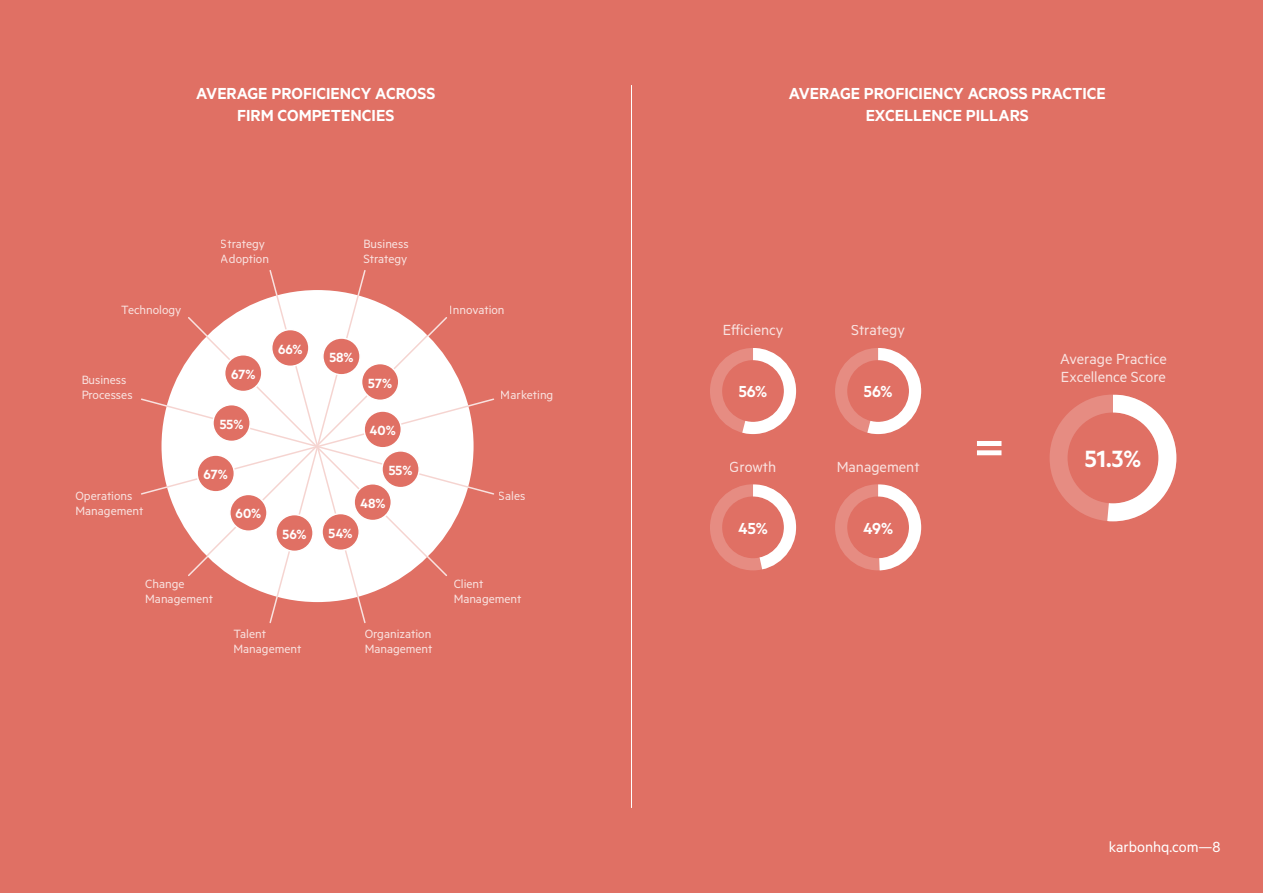
<style>
.page{position:relative;width:1263px;height:893px;background:#e07064}
.page>*{position:absolute;margin:0;border:0;box-sizing:border-box;transform-origin:0 0}
.t1{font:600 57px "Metric";color:#fff}
.t2{font:600 26.55px "Metric";color:#fff}
.t3{font:600 18px/22.5px "Metric";color:#fff;text-align:center}
.t4{font:16.5px/18px "Metric";color:#fff}
.t5{font:600 15px "Metric";color:#fff}
.t6{font:13.5px/15px "Metric";color:#fff}
</style>
<div class="page">
<svg style="left:141px;top:270px;width:354px;height:354px"></svg>
<svg style="left:169px;top:299px;width:295px;height:295px"></svg>
<div style="left:323px;top:338px;width:37px;height:37px;background:#e07064;border-radius:50%"></div>
<div style="left:322px;top:337px;width:39px;height:39px;border:2px solid #fff;border-radius:50%"></div>
<div style="left:362px;top:364px;width:37px;height:36px;background:#e07064;border-radius:50%"></div>
<div style="left:361px;top:363px;width:38px;height:38px;border:2px solid #fff;border-radius:50%"></div>
<div style="left:364px;top:411px;width:37px;height:37px;background:#e07064;border-radius:50%"></div>
<div style="left:363px;top:410px;width:39px;height:39px;border:2px solid #fff;border-radius:50%"></div>
<div style="left:382px;top:451px;width:37px;height:37px;background:#e07064;border-radius:50%"></div>
<div style="left:381px;top:450px;width:39px;height:38px;border:2px solid #fff;border-radius:50%"></div>
<div style="left:354px;top:484px;width:37px;height:37px;background:#e07064;border-radius:50%"></div>
<div style="left:353px;top:483px;width:39px;height:38px;border:2px solid #fff;border-radius:50%"></div>
<div style="left:322px;top:513px;width:37px;height:37px;background:#e07064;border-radius:50%"></div>
<div style="left:321px;top:513px;width:39px;height:38px;border:2px solid #fff;border-radius:50%"></div>
<div style="left:276px;top:515px;width:37px;height:36px;background:#e07064;border-radius:50%"></div>
<div style="left:275px;top:514px;width:39px;height:38px;border:2px solid #fff;border-radius:50%"></div>
<div style="left:230px;top:494px;width:37px;height:37px;background:#e07064;border-radius:50%"></div>
<div style="left:229px;top:494px;width:39px;height:38px;border:2px solid #fff;border-radius:50%"></div>
<div style="left:197px;top:455px;width:37px;height:37px;background:#e07064;border-radius:50%"></div>
<div style="left:196px;top:454px;width:39px;height:39px;border:2px solid #fff;border-radius:50%"></div>
<div style="left:213px;top:405px;width:37px;height:36px;background:#e07064;border-radius:50%"></div>
<div style="left:212px;top:404px;width:39px;height:38px;border:2px solid #fff;border-radius:50%"></div>
<div style="left:225px;top:355px;width:37px;height:37px;background:#e07064;border-radius:50%"></div>
<div style="left:224px;top:354px;width:39px;height:38px;border:2px solid #fff;border-radius:50%"></div>
<div style="left:272px;top:330px;width:37px;height:36px;background:#e07064;border-radius:50%"></div>
<div style="left:271px;top:329px;width:39px;height:38px;border:2px solid #fff;border-radius:50%"></div>
<div style="left:710px;top:348px;width:86px;height:86px;border:12px solid #fff;border-radius:50%"></div>
<svg style="left:738px;top:348px;width:59px;height:87px"></svg>
<div style="left:835px;top:348px;width:86px;height:86px;border:12px solid #fff;border-radius:50%"></div>
<svg style="left:863px;top:348px;width:59px;height:87px"></svg>
<div style="left:710px;top:484px;width:86px;height:86px;border:12px solid #fff;border-radius:50%"></div>
<svg style="left:753px;top:484px;width:44px;height:87px"></svg>
<div style="left:835px;top:484px;width:86px;height:86px;border:12px solid #fff;border-radius:50%"></div>
<svg style="left:878px;top:484px;width:44px;height:87px"></svg>
<div style="left:1049px;top:395px;width:127px;height:126px;border:18px solid #fff;border-radius:50%"></div>
<svg style="left:1105px;top:394px;width:72px;height:128px"></svg>
<hr style="left:631px;top:85px;width:1px;height:723px;background:#fff">
<h3 class="t3" style="left:196px;top:81px;width:241px">AVERAGE PROFICIENCY ACROSS<br>FIRM COMPETENCIES</h3>
<h3 class="t3" style="left:789px;top:81px;width:319px">AVERAGE PROFICIENCY ACROSS PRACTICE<br>EXCELLENCE PILLARS</h3>
<p class="t6" style="left:121px;top:302px;width:62px">Technology</p>
<p class="t6" style="left:81px;top:371px;width:53px">Business<br>Processes</p>
<p class="t6" style="left:75px;top:487px;width:69px">Operations<br>Management</p>
<p class="t6" style="left:221px;top:236px;width:50px">Strategy<br>Adoption</p>
<p class="t6" style="left:363px;top:236px;width:47px">Business<br>Strategy</p>
<p class="t5" style="left:231px;top:365px;width:26px">67%</p>
<p class="t5" style="left:220px;top:415px;width:25px">55%</p>
<p class="t5" style="left:204px;top:465px;width:26px">67%</p>
<p class="t5" style="left:236px;top:505px;width:27px">60%</p>
<p class="t5" style="left:278px;top:340px;width:26px">66%</p>
<p class="t5" style="left:329px;top:348px;width:26px">58%</p>
<p class="t5" style="left:368px;top:374px;width:25px">57%</p>
<p class="t5" style="left:370px;top:421px;width:28px">40%</p>
<p class="t5" style="left:389px;top:461px;width:25px">55%</p>
<p class="t5" style="left:360px;top:494px;width:27px">48%</p>
<p class="t5" style="left:283px;top:525px;width:25px">56%</p>
<p class="t5" style="left:329px;top:524px;width:26px">54%</p>
<p class="t6" style="left:145px;top:576px;width:69px">Change<br>Management</p>
<p class="t6" style="left:233px;top:626px;width:69px">Talent<br>Management</p>
<p class="t6" style="left:365px;top:626px;width:69px">Organization<br>Management</p>
<p class="t6" style="left:450px;top:302px;width:56px">Innovation</p>
<p class="t6" style="left:501px;top:386px;width:54px">Marketing</p>
<p class="t6" style="left:499px;top:487px;width:28px">Sales</p>
<p class="t6" style="left:454px;top:576px;width:69px">Client<br>Management</p>
<p class="t4" style="left:723px;top:321px;width:62px">Efficiency</p>
<p class="t4" style="left:851px;top:321px;width:55px">Strategy</p>
<h3 class="t3" style="left:739px;top:380px;width:30px">56%</h3>
<h3 class="t3" style="left:864px;top:380px;width:30px">56%</h3>
<p class="t4" style="left:730px;top:457px;width:48px">Growth</p>
<p class="t4" style="left:837px;top:457px;width:85px">Management</p>
<h3 class="t3" style="left:738px;top:516px;width:31px">45%</h3>
<h3 class="t3" style="left:863px;top:516px;width:32px">49%</h3>
<h1 class="t1" style="left:973px;top:414px;width:34px">=</h1>
<p class="t4" style="left:1060px;top:349px;width:108px">Average Practice<br>Excellence Score</p>
<h2 class="t2" style="left:1085px;top:443px;width:58px">51.3%</h2>
<p class="t4" style="left:1109px;top:837px;width:113px">karbonhq.com—8</p>
</div>
